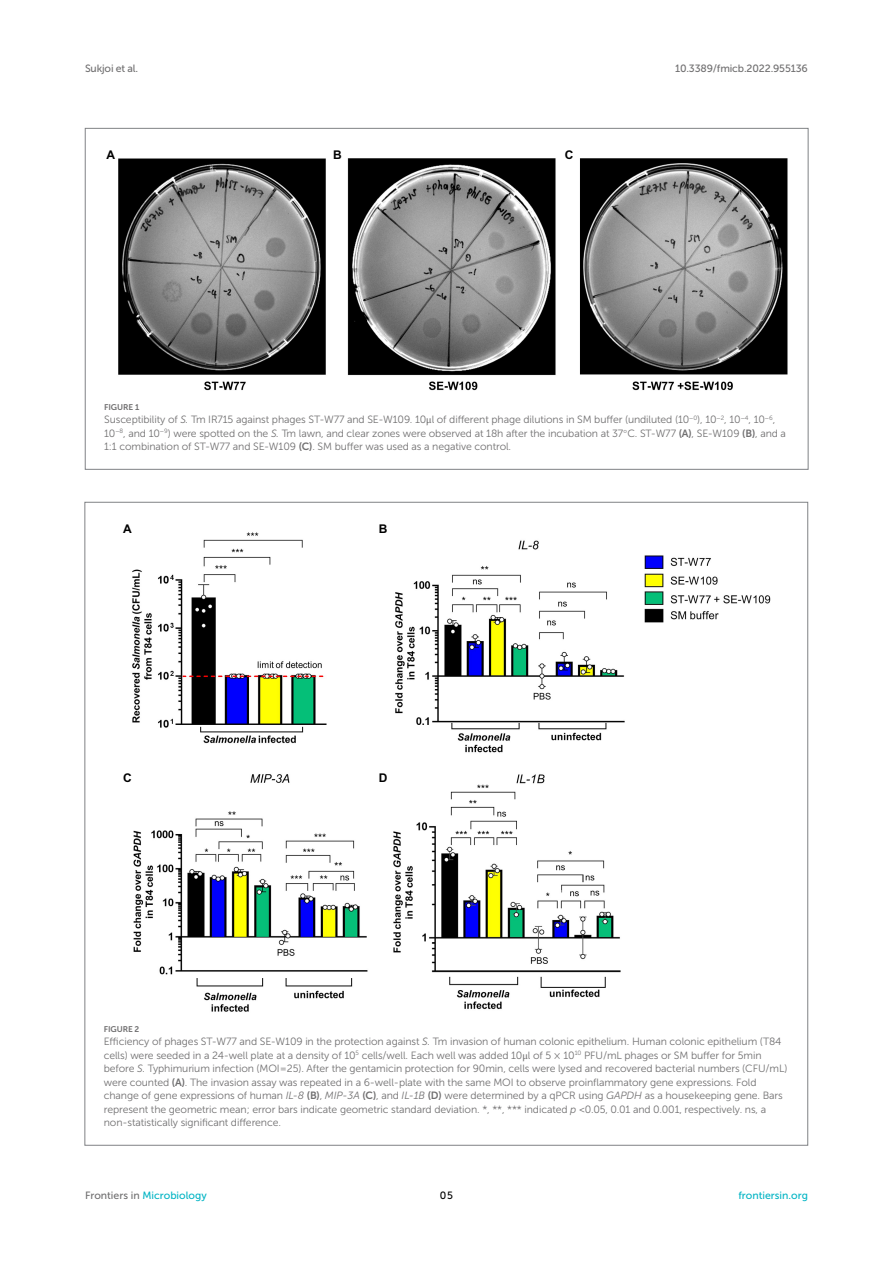
<style>
.page{position:relative;width:893px;height:1263px;background:#fff}
.page>*{position:absolute;margin:0;border:0;box-sizing:border-box;transform-origin:0 0}
.t1{font:700 12px "Arial";color:#000}
.FIG_LEG{font:10.5px/13.5px "Museo Sans 300";letter-spacing:-.01em;color:#706f70}
.t2{font:10.5px "Museo Sans 500";color:#00b4c4}
.t3{font:10.5px "Museo Sans 500";letter-spacing:-.015em;color:#706f70}
.t4{font:10.5px "Museo Sans 500";color:#000}
.FIG_HD{font:8.25px "Museo Sans 700";letter-spacing:-.01em;color:#706f70}
.s1{font-style:italic}
.s2{font-family:"STIX General"}
.s3{font-family:"STIX"}
.s4{font-family:"Museo Sans 700"}
.s5{color:#706f70}
</style>
<div class="page">
<img style="left:118px;top:158px;width:670px;height:233px">
<img style="left:132px;top:532px;width:639px;height:480px">
<p class="t3" style="left:85px;top:63px;width:55px">Sukjoi et al.</p>
<p class="t3" style="left:675px;top:63px;width:134px">10.3389/fmicb.2022.955136</p>
<p class="t1" style="left:107px;top:147px;width:10px">A</p>
<p class="t1" style="left:333px;top:147px;width:10px">B</p>
<p class="t1" style="left:565px;top:147px;width:10px">C</p>
<p class="FIG_HD" style="left:104px;top:402px;width:37px">FIGURE 1</p>
<p class="FIG_LEG" style="left:104px;top:413px;width:683px">Susceptibility of <span class="s1">S.</span> Tm IR715 against phages ST-W77 and SE-W109. 10 <span class="s2">μ</span>l of different phage dilutions in SM buffer (undiluted (10<sup>−</sup><sup>0</sup>), 10<sup>−</sup><sup>2</sup>, 10<sup>−</sup><sup>4</sup>, 10<sup>−</sup><sup>6</sup>,<br>10<sup>−</sup><sup>8</sup>, and 10<sup>−</sup><sup>9</sup>) were spotted on the <span class="s1">S.</span> Tm lawn, and clear zones were observed at 18 h after the incubation at 37<span class="s3">°</span>C. ST-W77 <span class="s4">(A)</span>, SE-W109 <span class="s4">(B)</span>, and a<br>1:1 combination of ST-W77 and SE-W109 <span class="s4">(C)</span>. SM buffer was used as a negative control.</p>
<p class="t1" style="left:123px;top:520px;width:10px">A</p>
<p class="t1" style="left:379px;top:520px;width:10px">B</p>
<p class="t1" style="left:123px;top:769px;width:10px">C</p>
<p class="t1" style="left:379px;top:769px;width:10px">D</p>
<p class="FIG_HD" style="left:104px;top:1024px;width:37px">FIGURE 2</p>
<p class="FIG_LEG" style="left:104px;top:1035px;width:685px">Efficiency of phages ST-W77 and SE-W109 in the protection against <span class="s1">S.</span> Tm invasion of human colonic epithelium. Human colonic epithelium (T84 cells) were seeded in a 24-well plate at a density of 10<sup>5</sup> cells/well. Each well was added 10 <span class="s2">μ</span>l of 5 × 10<sup>10</sup> PFU/mL phages or SM buffer for 5 min before <span class="s1">S.</span> Typhimurium infection (MOI = 25). After the gentamicin protection for 90 min, cells were lysed and recovered bacterial numbers (CFU/mL) were counted <span class="s4">(A)</span>. The invasion assay was repeated in a 6-well-plate with the same MOI to observe proinflammatory gene expressions. Fold change of gene expressions of human <span class="s1">IL-8</span> <span class="s4">(B)</span>, <span class="s1">MIP-3A</span> <span class="s4">(C)</span>, and <span class="s1">IL-1B</span> <span class="s4">(D)</span> were determined by a qPCR using <span class="s1">GAPDH</span> as a housekeeping gene. Bars represent the geometric mean; error bars indicate geometric standard deviation. *, **, *** indicated <span class="s1">p</span> &lt; 0.05, 0.01 and 0.001, respectively. ns, a non-statistically significant difference.</p>
<p class="t2" style="left:85px;top:1190px;width:123px"><span class="s5">Frontiers in</span> Microbiology</p>
<p class="t4" style="left:440px;top:1190px;width:14px">05</p>
<p class="t2" style="left:738px;top:1190px;width:71px">frontiersin.org</p>
</div>
